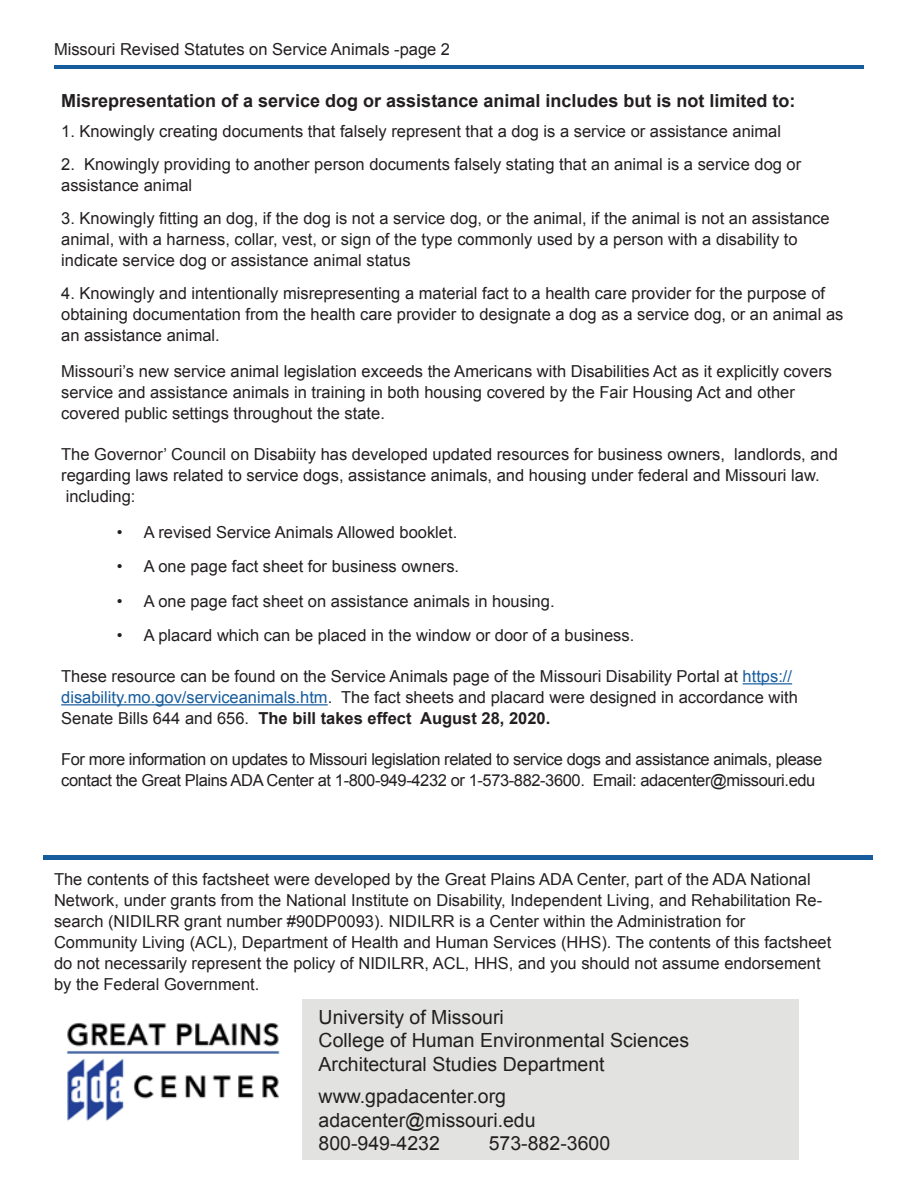
<style>
.page{position:relative;width:918px;height:1188px;background:#fff}
.page>*{position:absolute;margin:0;border:0;box-sizing:border-box;transform-origin:0 0}
.t1{font:19.5px "Arial";color:#231f20}
.t2{font:700 18px "Arial";color:#231f20}
.t3{font:16.5px/21px "Arial";color:#231f20}
.t4{font:16.5px/21px "Arial";letter-spacing:-.025em;color:#231f20}
.s1{color:#175d9e}
.s2{font-weight:700}
</style>
<div class="page">
<div style="left:302px;top:999px;width:497px;height:160px;background:#e2e2e1"></div>
<div style="left:43px;top:855px;width:830px;height:5px;background:#175d9e"></div>
<hr style="left:743px;top:683px;width:49px;height:1px;background:#175d9e">
<hr style="left:61px;top:704px;width:267px;height:1px;background:#175d9e">
<hr style="left:54px;top:65px;width:810px;height:3px;background:#175d9e">
<img style="left:66px;top:1022px;width:214px;height:99px">
<p class="t3" style="left:54px;top:39px;width:398px">Missouri Revised Statutes on Service Animals -page 2</p>
<p class="t2" style="left:61px;top:89px;width:736px">Misrepresentation of a service dog or assistance animal includes but is not limited to:</p>
<p class="t3" style="left:61px;top:121px;width:721px">1. Knowingly creating documents that falsely represent that a dog is a service or assistance animal</p>
<p class="t3" style="left:61px;top:154px;width:742px">2. Knowingly providing to another person documents falsely stating that an animal is a service dog or assistance animal</p>
<p class="t3" style="left:61px;top:208px;width:770px">3. Knowingly fitting an dog, if the dog is not a service dog, or the animal, if the animal is not an assistance animal, with a harness, collar, vest, or sign of the type commonly used by a person with a disability to indicate service dog or assistance animal status</p>
<p class="t3" style="left:61px;top:283px;width:784px">4. Knowingly and intentionally misrepresenting a material fact to a health care provider for the purpose of obtaining documentation from the health care provider to designate a dog as a service dog, or an animal as an assistance animal.</p>
<p class="t3" style="left:61px;top:361px;width:772px">Missouri’s new service animal legislation exceeds the Americans with Disabilities Act as it explicitly covers service and assistance animals in training in both housing covered by the Fair Housing Act and other covered public settings throughout the state.</p>
<p class="t3" style="left:61px;top:444px;width:778px">The Governor’ Council on Disabiity has developed updated resources for business owners, landlords, and regarding laws related to service dogs, assistance animals, and housing under federal and Missouri law.</p>
<p class="t3" style="left:66px;top:486px;width:71px">including:</p>
<p class="t3" style="left:117px;top:522px;width:342px">• A revised Service Animals Allowed booklet.</p>
<p class="t3" style="left:117px;top:556px;width:344px">• A one page fact sheet for business owners.</p>
<p class="t3" style="left:117px;top:591px;width:439px">• A one page fact sheet on assistance animals in housing.</p>
<p class="t3" style="left:117px;top:625px;width:519px">• A placard which can be placed in the window or door of a business.</p>
<p class="t3" style="left:61px;top:666px;width:738px">These resource can be found on the Service Animals page of the Missouri Disability Portal at <span class="s1">https:// disability.mo.gov/serviceanimals.htm</span>. The fact sheets and placard were designed in accordance with<br>Senate Bills 644 and 656. <span class="s2">The bill takes effect August 28, 2020.</span></p>
<p class="t4" style="left:61px;top:749px;width:763px">For more information on updates to Missouri legislation related to service dogs and assistance animals, please contact the Great Plains ADA Center at 1-800-949-4232 or 1-573-882-3600. Email: adacenter@missouri.edu</p>
<p class="t3" style="left:54px;top:869px;width:770px">The contents of this factsheet were developed by the Great Plains ADA Center, part of the ADA National<br>Network, under grants from the National Institute on Disability, Independent Living, and Rehabilitation Re&shy;search (NIDILRR grant number #90DP0093). NIDILRR is a Center within the Administration for</p>
<p class="t3" style="left:54px;top:932px;width:779px">Community Living (ACL), Department of Health and Human Services (HHS). The contents of this factsheet do not necessarily represent the policy of NIDILRR, ACL, HHS, and you should not assume endorsement by the Federal Government.</p>
<p class="t1" style="left:319px;top:1004px;width:187px">University of Missouri</p>
<p class="t1" style="left:319px;top:1028px;width:372px">College of Human Environmental Sciences</p>
<p class="t1" style="left:319px;top:1051px;width:288px">Architectural Studies Department</p>
<p class="t1" style="left:319px;top:1084px;width:189px">www.gpadacenter.org</p>
<p class="t1" style="left:319px;top:1107px;width:219px">adacenter@missouri.edu</p>
<p class="t1" style="left:319px;top:1130px;width:123px">800-949-4232</p>
<p class="t1" style="left:489px;top:1130px;width:123px">573-882-3600</p>
</div>
